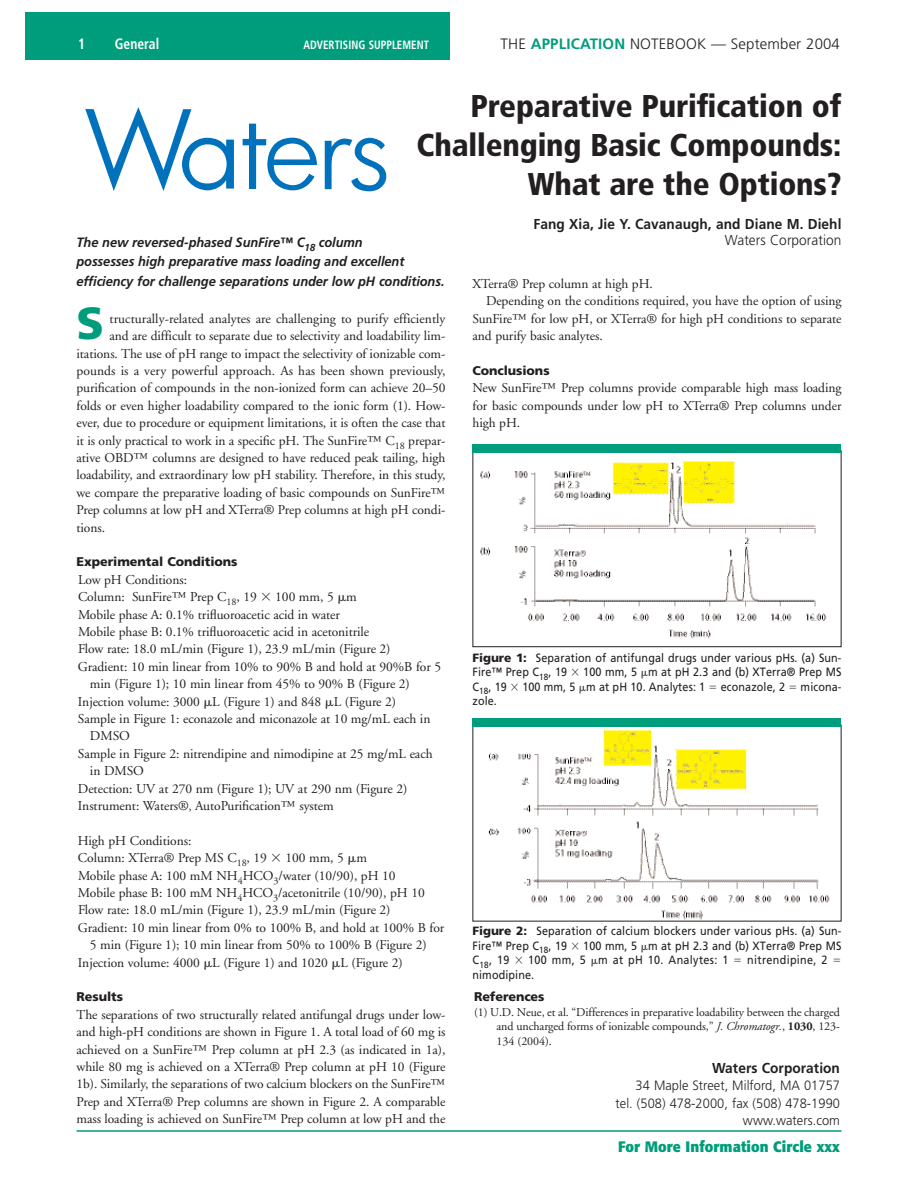
<style>
.page{position:relative;width:918px;height:1188px;background:#fff}
.page>*{position:absolute;margin:0;border:0;box-sizing:border-box;transform-origin:0 0}
.t1{font:900 45px "Frutiger";color:#009d7c}
.t2{font:900 condensed 31.5px/39px "Frutiger";letter-spacing:-.005em;color:#231f20;text-align:right}
.t3{font:300 15px "Frutiger";letter-spacing:.01em;color:#231f20}
.t4{font:700 15px "Formata";letter-spacing:.005em;color:#009d7c;scale:.95 1}
.t5{font:700 condensed 15px "Frutiger";letter-spacing:.005em;color:#fff;scale:.9 1}
.t6{font:700 14.4px "Frutiger";letter-spacing:.005em;color:#231f20;scale:.95 1}
.t7{font:300 14.4px "Frutiger";letter-spacing:.005em;color:#231f20;scale:.95 1}
.t8{font:13.5px/17.4px "Adobe Garamond";letter-spacing:-.005em;color:#231f20;text-align:justify}
.t9{font:italic 700 13.5px/19.5px "Frutiger";letter-spacing:-.005em;color:#231f20;scale:.95 1}
.t10{font:300 13.5px/17.4px "Frutiger";letter-spacing:.005em;color:#231f20;text-align:right;scale:.95 1}
.t11{font:900 12.6px "Frutiger";letter-spacing:-.005em;color:#231f20}
.t12{font:12px/14.4px "Frutiger";letter-spacing:.01em;color:#231f20;scale:.9 1}
.t13{font:12px/14.4px "Adobe Garamond";letter-spacing:-.005em;color:#231f20;text-align:justify}
.t14{font:12px "Frutiger";letter-spacing:.03em;color:#231f20;scale:.9 1}
.t15{font:700 condensed 12px "Frutiger";letter-spacing:.005em;color:#fff;scale:.9 1}
.s1{font-weight:700;color:#009d7c}
.s2{font-family:"Universal Greekwith Math Pi"}
.s3{font-weight:900}
.s4{font-style:italic}
.s5{font-weight:700}
</style>
<div class="page">
<div style="left:26px;top:12px;width:424px;height:47px;background:#009d7c"></div>
<svg style="left:85px;top:107px;width:149px;height:84px"></svg>
<svg style="left:243px;top:124px;width:74px;height:66px"></svg>
<svg style="left:325px;top:138px;width:61px;height:53px"></svg>
<hr style="left:76px;top:1130px;width:766px;height:2px;background:#009d7c">
<img style="left:480px;top:459px;width:347px;height:180px">
<div style="left:472px;top:450px;width:370px;height:197px;border:1px solid #231f20"></div>
<div style="left:472px;top:444px;width:370px;height:9px;background:#009d7c"></div>
<img style="left:489px;top:727px;width:259px;height:28px">
<img style="left:488px;top:755px;width:342px;height:165px">
<div style="left:472px;top:718px;width:370px;height:9px;background:#009d7c"></div>
<p class="t5" style="left:78px;top:38px;width:9px">1</p>
<p class="t5" style="left:115px;top:38px;width:51px">General</p>
<p class="t15" style="left:303px;top:40px;width:141px">ADVERTISING SUPPLEMENT</p>
<p class="t3" style="left:501px;top:38px;width:341px">THE <span class="s1">APPLICATION</span> NOTEBOOK — September 2004</p>
<h2 class="t2" style="left:416px;top:89px;width:426px">Preparative Purification of<br>Challenging Basic Compounds:<br>What are the Options?</h2>
<p class="t6" style="left:534px;top:218px;width:326px">Fang Xia, Jie Y. Cavanaugh, and Diane M. Diehl</p>
<p class="t7" style="left:725px;top:234px;width:124px">Waters Corporation</p>
<p class="t9" style="left:76px;top:233px;width:389px">The new reversed-phased SunFire™ C<sub>18</sub> column<br>possesses high preparative mass loading and excellent efficiency for challenge separations under low pH conditions.</p>
<p class="t8" style="left:472px;top:276px;width:182px">XTerra® Prep column at high pH.</p>
<p class="t8" style="left:486px;top:294px;width:357px">Depending on the conditions required, you have the option of using</p>
<p class="t8" style="left:472px;top:311px;width:371px">SunFire™ for low pH, or XTerra® for high pH conditions to separate</p>
<p class="t8" style="left:472px;top:328px;width:132px">and purify basic analytes.</p>
<p class="t11" style="left:472px;top:366px;width:79px">Conclusions</p>
<p class="t8" style="left:472px;top:381px;width:371px">New SunFire™ Prep columns provide comparable high mass loading for basic compounds under low pH to XTerra® Prep columns under high pH.</p>
<h1 class="t1" style="left:76px;top:305px;width:29px">S</h1>
<p class="t8" style="left:110px;top:311px;width:338px">tructurally-related analytes are challenging to purify efficiently</p>
<p class="t8" style="left:110px;top:328px;width:337px">and are difficult to separate due to selectivity and loadability lim-</p>
<p class="t8" style="left:77px;top:346px;width:370px">itations. The use of pH range to impact the selectivity of ionizable com-</p>
<p class="t8" style="left:77px;top:363px;width:370px">pounds is a very powerful approach. As has been shown previously,</p>
<p class="t8" style="left:77px;top:381px;width:371px">purification of compounds in the non-ionized form can achieve 20–50</p>
<p class="t8" style="left:77px;top:398px;width:371px">folds or even higher loadability compared to the ionic form (1). How-</p>
<p class="t8" style="left:77px;top:415px;width:370px">ever, due to procedure or equipment limitations, it is often the case that</p>
<p class="t8" style="left:77px;top:433px;width:371px">it is only practical to work in a specific pH. The SunFire™ C<sub>18</sub> prepar-</p>
<p class="t8" style="left:77px;top:450px;width:370px">ative OBD™ columns are designed to have reduced peak tailing, high</p>
<p class="t8" style="left:77px;top:468px;width:370px">loadability, and extraordinary low pH stability. Therefore, in this study,</p>
<p class="t8" style="left:77px;top:485px;width:371px">we compare the preparative loading of basic compounds on SunFire™</p>
<p class="t8" style="left:77px;top:502px;width:371px">Prep columns at low pH and XTerra® Prep columns at high pH condi-</p>
<p class="t8" style="left:77px;top:520px;width:30px">tions.</p>
<p class="t11" style="left:76px;top:557px;width:163px">Experimental Conditions</p>
<p class="t8" style="left:78px;top:572px;width:180px">Low pH Conditions:<br>Column: SunFire™ Prep C<sub>18</sub>, 19</p>
<p class="t8" style="left:275px;top:589px;width:83px">100 mm, 5 <span class="s2">-</span>m</p>
<p class="t8" style="left:78px;top:607px;width:264px">Mobile phase A: 0.1% trifluoroacetic acid in water</p>
<p class="t8" style="left:78px;top:624px;width:293px">Mobile phase B: 0.1% trifluoroacetic acid in acetonitrile</p>
<p class="t8" style="left:78px;top:642px;width:314px">Flow rate: 18.0 mL/min (Figure 1), 23.9 mL/min (Figure 2)</p>
<p class="t8" style="left:78px;top:659px;width:365px">Gradient: 10 min linear from 10% to 90% B and hold at 90%B for 5</p>
<p class="t8" style="left:90px;top:676px;width:321px">min (Figure 1); 10 min linear from 45% to 90% B (Figure 2)</p>
<p class="t8" style="left:78px;top:694px;width:320px">Injection volume: 3000 <span class="s2">-</span>L (Figure 1) and 848 <span class="s2">-</span>L (Figure 2)</p>
<p class="t8" style="left:78px;top:711px;width:354px">Sample in Figure 1: econazole and miconazole at 10 mg/mL each in</p>
<p class="t8" style="left:90px;top:729px;width:41px">DMSO</p>
<p class="t8" style="left:78px;top:746px;width:356px">Sample in Figure 2: nitrendipine and nimodipine at 25 mg/mL each</p>
<p class="t8" style="left:90px;top:763px;width:56px">in DMSO</p>
<p class="t8" style="left:78px;top:781px;width:331px">Detection: UV at 270 nm (Figure 1); UV at 290 nm (Figure 2)</p>
<p class="t8" style="left:78px;top:798px;width:257px">Instrument: Waters®‚ AutoPurification™ system</p>
<p class="t8" style="left:78px;top:833px;width:191px">High pH Conditions:<br>Column: XTerra® Prep MS C<sub>18</sub>, 19</p>
<p class="t12" style="left:472px;top:651px;width:412px"><span class="s3">Figure 1:</span> Separation of antifungal drugs under various pHs. (a) Sun-<br>Fire™ Prep C<sub>18</sub>, 19</p>
<p class="t12" style="left:583px;top:666px;width:288px">100 mm, 5 <span class="s2">-</span>m at pH 2.3 and (b) XTerra® Prep MS</p>
<p class="t12" style="left:473px;top:680px;width:40px">C<sub>18</sub>, 19</p>
<p class="t12" style="left:522px;top:680px;width:205px">100 mm, 5 <span class="s2">-</span>m at pH 10. Analytes: 1</p>
<p class="t12" style="left:721px;top:680px;width:73px">econazole, 2</p>
<p class="t12" style="left:801px;top:680px;width:47px">micona-</p>
<p class="t12" style="left:472px;top:695px;width:29px">zole.</p>
<p class="t8" style="left:285px;top:850px;width:83px">100 mm, 5 <span class="s2">-</span>m</p>
<p class="t8" style="left:78px;top:868px;width:319px">Mobile phase A: 100 mM NH<sub>4</sub>HCO<sub>3</sub>/water (10/90), pH 10</p>
<p class="t8" style="left:78px;top:885px;width:348px">Mobile phase B: 100 mM NH<sub>4</sub>HCO<sub>3</sub>/acetonitrile (10/90), pH 10</p>
<p class="t8" style="left:78px;top:903px;width:314px">Flow rate: 18.0 mL/min (Figure 1), 23.9 mL/min (Figure 2)</p>
<p class="t8" style="left:78px;top:920px;width:368px">Gradient: 10 min linear from 0% to 100% B, and hold at 100% B for</p>
<p class="t8" style="left:90px;top:937px;width:338px">5 min (Figure 1); 10 min linear from 50% to 100% B (Figure 2)</p>
<p class="t8" style="left:78px;top:955px;width:326px">Injection volume: 4000 <span class="s2">-</span>L (Figure 1) and 1020 <span class="s2">-</span>L (Figure 2)</p>
<p class="t11" style="left:76px;top:992px;width:48px">Results</p>
<p class="t8" style="left:76px;top:1007px;width:371px">The separations of two structurally related antifungal drugs under low&shy;and high-pH conditions are shown in Figure 1. A total load of 60 mg is achieved on a SunFire™ Prep column at pH 2.3 (as indicated in 1a), while 80 mg is achieved on a XTerra® Prep column at pH 10 (Figure 1b). Similarly, the separations of two calcium blockers on the SunFire™ Prep and XTerra® Prep columns are shown in Figure 2. A comparable mass loading is achieved on SunFire™ Prep column at low pH and the</p>
<p class="t12" style="left:472px;top:925px;width:412px"><span class="s3">Figure 2:</span> Separation of calcium blockers under various pHs. (a) Sun-<br>Fire™ Prep C<sub>18</sub>, 19</p>
<p class="t12" style="left:583px;top:939px;width:288px">100 mm, 5 <span class="s2">-</span>m at pH 2.3 and (b) XTerra® Prep MS</p>
<p class="t12" style="left:473px;top:954px;width:42px">C<sub>18</sub>, 19</p>
<p class="t14" style="left:528px;top:955px;width:224px">100 mm, 5 <span class="s2">-</span>m at pH 10. Analytes: 1</p>
<p class="t14" style="left:747px;top:955px;width:91px">nitrendipine, 2</p>
<p class="t12" style="left:473px;top:968px;width:70px">nimodipine.</p>
<p class="t11" style="left:474px;top:992px;width:72px">References</p>
<p class="t13" style="left:496px;top:1006px;width:345px;text-indent:-22px">(1) U.D. Neue, et al. “Differences in preparative loadability between the charged and uncharged forms of ionizable compounds,” <span class="s4">J. Chromatogr.</span>, <span class="s5">1030</span>, 123- 134 (2004).</p>
<p class="t6" style="left:712px;top:1062px;width:136px">Waters Corporation</p>
<p class="t10" style="left:616px;top:1078px;width:238px">34 Maple Street, Milford, MA 01757 tel. (508) 478-2000, fax (508) 478-1990 www.waters.com</p>
<p class="t4" style="left:618px;top:1140px;width:235px">For More Information Circle xxx</p>
</div>
